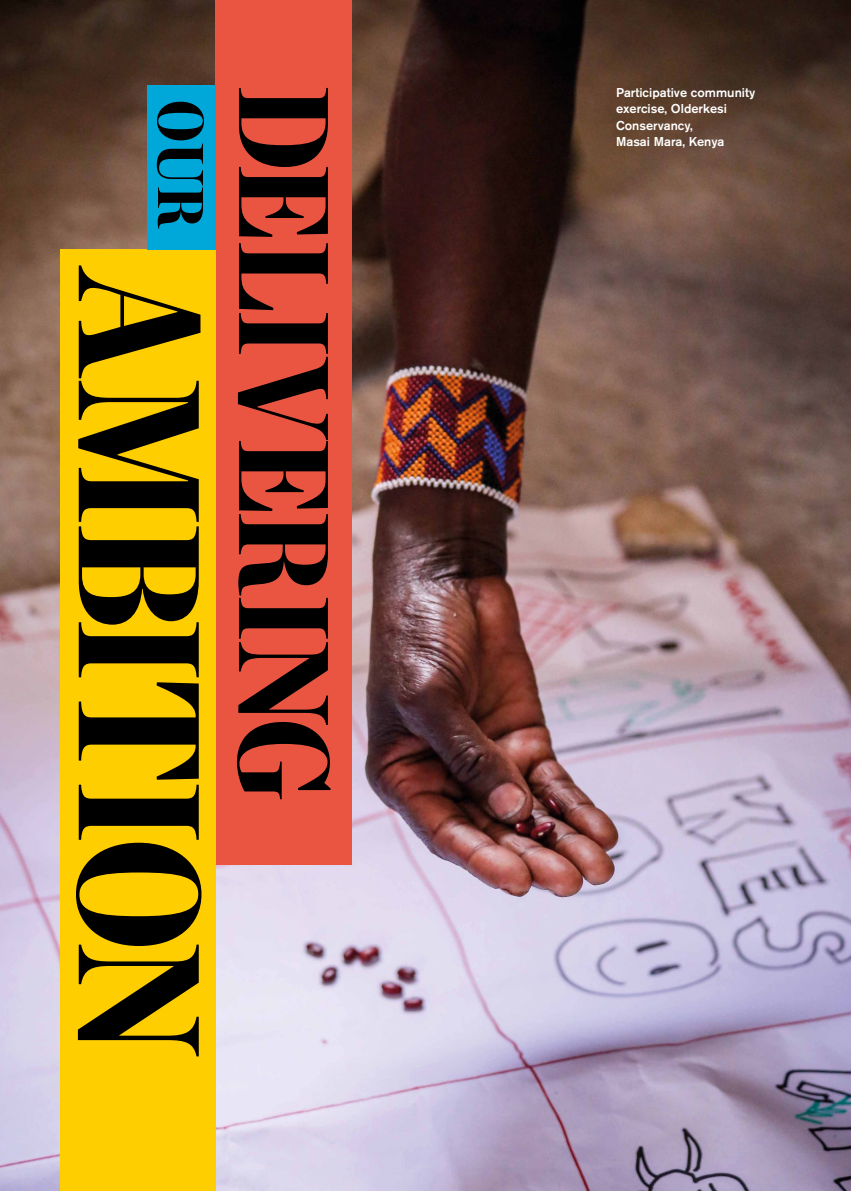
<style>
.page{position:relative;width:851px;height:1191px;background:#fff}
.page>*{position:absolute;margin:0;border:0;box-sizing:border-box;transform-origin:0 0}
.t1{font:900 172.05px "Chronicle Disp Cond";letter-spacing:-.035em;color:#000}
.t2{font:900 127.5px "Chronicle Disp Cond";letter-spacing:-.03em;color:#000}
.t3{font:900 64.5px "Chronicle Disp Cond";color:#000}
.t4{font:500 12.75px/16.5px "Akzidenz Grotesk BE";color:#fff}
</style>
<div class="page">
<img style="left:0;top:0;width:850px;height:1191px">
<div style="left:215px;top:0;width:137px;height:864px;background:#ea5542"></div>
<div style="left:60px;top:250px;width:155px;height:941px;background:#ffce00"></div>
<div style="left:147px;top:85px;width:68px;height:165px;background:#00a8da"></div>
<h3 class="t3" style="left:232px;top:100px;width:130px;rotate:90deg">OUR</h3>
<h1 class="t1" style="left:277px;top:270px;width:788px;rotate:90deg">AMBITION</h1>
<h2 class="t2" style="left:386px;top:86px;width:716px;rotate:90deg">DELIVERING</h2>
<p class="t4" style="left:616px;top:84px;width:141px">Participative community exercise, Olderkesi<br>Conservancy,<br>Masai Mara, Kenya</p>
</div>
